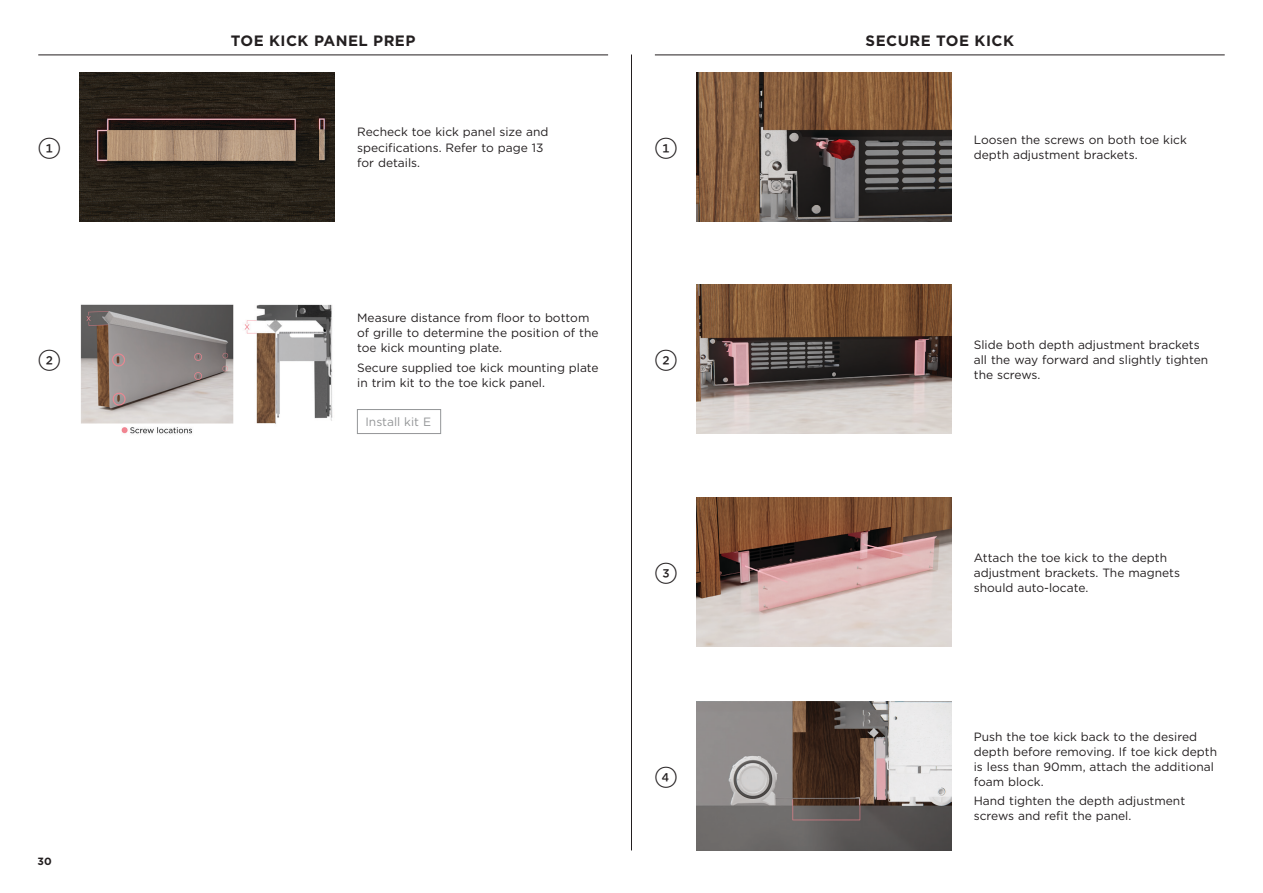
<style>
.page{position:relative;width:1263px;height:893px;background:#fff}
.page>*{position:absolute;margin:0;border:0;box-sizing:border-box;transform-origin:0 0}
.t1{font:500 22.5px "Gotham FP Nos";color:#231f20}
.t2{font:700 15px "Gotham";letter-spacing:.03em;color:#231f20}
.t3{font:12px/15px "Gotham";color:#231f20}
.t4{font:12px "Gotham";color:#949698}
.t5{font:700 10.5px "Gotham";color:#231f20}
</style>
<div class="page">
<hr style="left:38px;top:55px;width:570px;height:1px;background:#231f20">
<hr style="left:655px;top:55px;width:570px;height:1px;background:#231f20">
<hr style="left:631px;top:55px;width:1px;height:795px;background:#231f20">
<img style="left:80px;top:72px;width:255px;height:149px">
<div style="left:357px;top:409px;width:84px;height:25px;background:#fff;border:1px solid #949698"></div>
<img style="left:696px;top:72px;width:255px;height:149px">
<img style="left:696px;top:285px;width:255px;height:149px">
<img style="left:696px;top:497px;width:255px;height:149px">
<img style="left:696px;top:702px;width:255px;height:148px">
<img style="left:80px;top:304px;width:253px;height:130px">
<h1 class="t1" style="left:38px;top:137px;width:24px">1</h1>
<h1 class="t1" style="left:38px;top:350px;width:24px">2</h1>
<p class="t5" style="left:38px;top:854px;width:16px">30</p>
<p class="t2" style="left:231px;top:31px;width:186px">TOE KICK PANEL PREP</p>
<p class="t3" style="left:357px;top:124px;width:193px">Recheck toe kick panel size and specifications. Refer to page 13</p>
<p class="t3" style="left:357px;top:154px;width:64px">for details.</p>
<h1 class="t1" style="left:655px;top:137px;width:24px">1</h1>
<p class="t3" style="left:357px;top:310px;width:243px">Measure distance from floor to bottom of grille to determine the position of the toe kick mounting plate.</p>
<p class="t3" style="left:357px;top:359px;width:243px">Secure supplied toe kick mounting plate in trim kit to the toe kick panel.</p>
<p class="t4" style="left:365px;top:414px;width:67px">Install kit E</p>
<h1 class="t1" style="left:655px;top:350px;width:24px">2</h1>
<h1 class="t1" style="left:655px;top:563px;width:24px">3</h1>
<h1 class="t1" style="left:655px;top:767px;width:24px">4</h1>
<p class="t2" style="left:866px;top:31px;width:150px">SECURE TOE KICK</p>
<p class="t3" style="left:974px;top:132px;width:215px">Loosen the screws on both toe kick depth adjustment brackets.</p>
<p class="t3" style="left:974px;top:337px;width:236px">Slide both depth adjustment brackets all the way forward and slightly tighten the screws.</p>
<p class="t3" style="left:974px;top:550px;width:208px">Attach the toe kick to the depth adjustment brackets. The magnets should auto-locate.</p>
<p class="t3" style="left:974px;top:729px;width:245px">Push the toe kick back to the desired depth before removing. If toe kick depth is less than 90mm, attach the additional foam block.</p>
<p class="t3" style="left:974px;top:793px;width:213px">Hand tighten the depth adjustment screws and refit the panel.</p>
</div>
